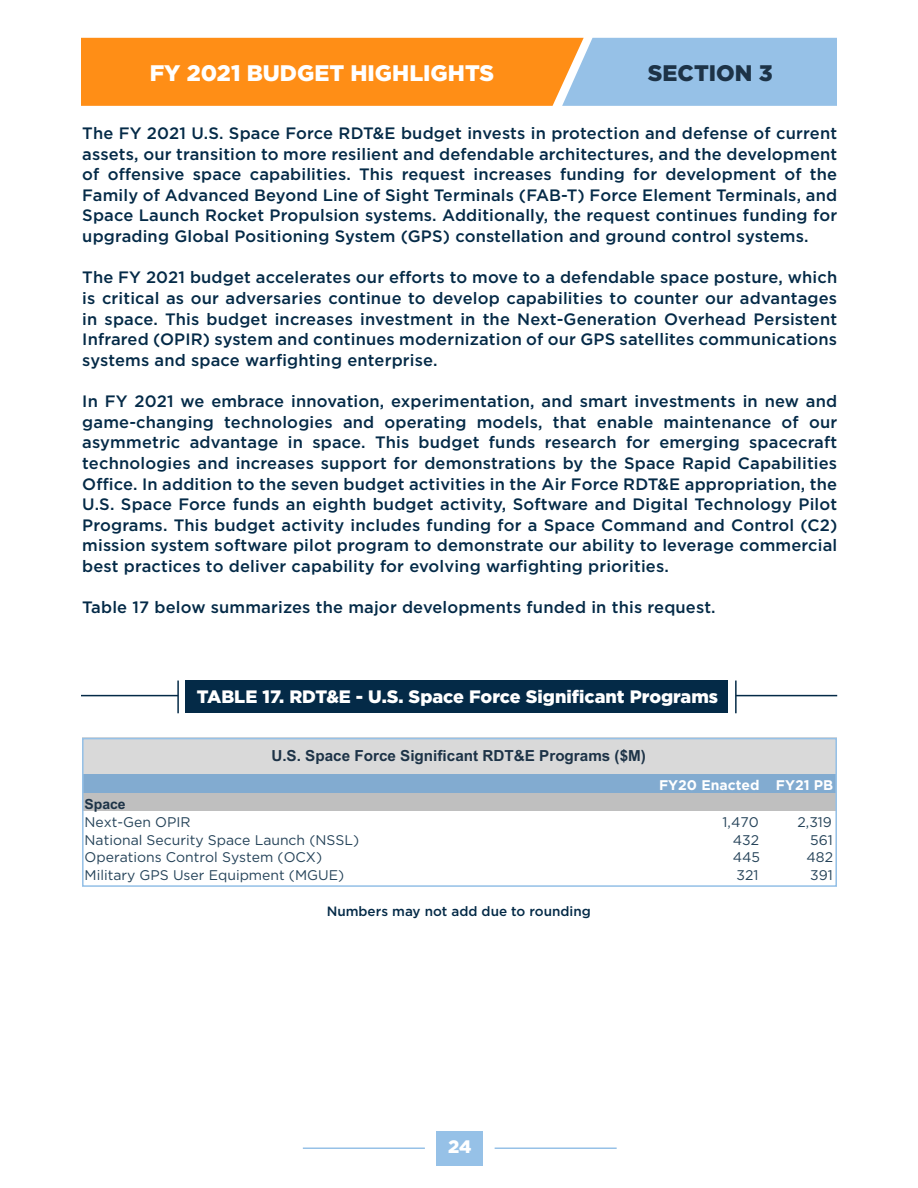
<style>
.page{position:relative;width:918px;height:1188px;background:#fff}
.page>*{position:absolute;margin:0;border:0;box-sizing:border-box;transform-origin:0 0}
.t1{font:900 22.5px "Gotham Pro";color:#fff}
.t2{font:900 22.5px "Gotham Pro";color:#1d3347}
.t3{font:900 18px "Gotham Pro";color:#fff}
.t4{font:500 16.5px/20.7px "Gotham";letter-spacing:.01em;color:#042a47;text-align:justify}
.t5{font:700 15.3px "Arial";color:#1d3347}
.t6{font:13.95px/17.9px "Gotham";color:#254359}
.t7{font:700 13.95px "Gotham";color:#fff}
.t8{font:500 13.5px "Gotham";color:#042a47}
.s1{font-family:"Arial";font-weight:700;color:#1d3347}
</style>
<div class="page">
<div style="left:437px;top:1131px;width:46px;height:35px;background:#96c1e7"></div>
<svg style="left:81px;top:38px;width:756px;height:68px;background:#dba05f"></svg>
<hr style="left:495px;top:1148px;width:122px;height:1px;background:#96c1e7">
<hr style="left:303px;top:1148px;width:122px;height:1px;background:#96c1e7">
<div style="left:186px;top:681px;width:542px;height:32px;background:#042a47"></div>
<hr style="left:735px;top:681px;width:2px;height:32px;background:#042a47">
<hr style="left:177px;top:681px;width:2px;height:32px;background:#042a47">
<hr style="left:736px;top:695px;width:101px;height:1px;background:#042a47">
<hr style="left:81px;top:695px;width:97px;height:1px;background:#042a47">
<div style="left:82px;top:738px;width:755px;height:38px;background:#d9d9d9"></div>
<div style="left:82px;top:775px;width:755px;height:20px;background:#82abd0"></div>
<div style="left:82px;top:794px;width:755px;height:19px;background:#bfbfbf"></div>
<div style="left:82px;top:812px;width:755px;height:72px;background:#fff"></div>
<div style="left:82px;top:738px;width:755px;height:149px;border:2px solid #96c1e7"></div>
<p class="t1" style="left:150px;top:60px;width:346px">FY 2021 BUDGET HIGHLIGHTS</p>
<p class="t2" style="left:648px;top:60px;width:126px">SECTION 3</p>
<p class="t4" style="left:82px;top:123px;width:756px">The FY 2021 U.S. Space Force RDT&amp;E budget invests in protection and defense of current assets, our transition to more resilient and defendable architectures, and the development of offensive space capabilities. This request increases funding for development of the Family of Advanced Beyond Line of Sight Terminals (FAB-T) Force Element Terminals, and Space Launch Rocket Propulsion systems. Additionally, the request continues funding for upgrading Global Positioning System (GPS) constellation and ground control systems.</p>
<p class="t4" style="left:82px;top:267px;width:756px">The FY 2021 budget accelerates our efforts to move to a defendable space posture, which is critical as our adversaries continue to develop capabilities to counter our advantages in space. This budget increases investment in the Next-Generation Overhead Persistent Infrared (OPIR) system and continues modernization of our GPS satellites communications systems and space warfighting enterprise.</p>
<p class="t4" style="left:82px;top:391px;width:756px">In FY 2021 we embrace innovation, experimentation, and smart investments in new and game-changing technologies and operating models, that enable maintenance of our asymmetric advantage in space. This budget funds research for emerging spacecraft technologies and increases support for demonstrations by the Space Rapid Capabilities Office. In addition to the seven budget activities in the Air Force RDT&amp;E appropriation, the U.S. Space Force funds an eighth budget activity, Software and Digital Technology Pilot Programs. This budget activity includes funding for a Space Command and Control (C2) mission system software pilot program to demonstrate our ability to leverage commercial best practices to deliver capability for evolving warfighting priorities.</p>
<p class="t4" style="left:82px;top:597px;width:635px">Table 17 below summarizes the major developments funded in this request.</p>
<p class="t3" style="left:197px;top:686px;width:523px">TABLE 17. RDT&amp;E - U.S. Space Force Significant Programs</p>
<p class="t6" style="left:85px;top:795px;width:108px"><span class="s1">Space<br></span>Next-Gen OPIR</p>
<p class="t5" style="left:271px;top:745px;width:376px">U.S. Space Force Significant RDT&amp;E Programs ($M)</p>
<p class="t7" style="left:659px;top:776px;width:176px">FY20 Enacted FY21 PB</p>
<p class="t6" style="left:723px;top:813px;width:38px">1,470</p>
<p class="t6" style="left:798px;top:813px;width:36px">2,319</p>
<p class="t6" style="left:85px;top:830px;width:276px">National Security Space Launch (NSSL)</p>
<p class="t6" style="left:733px;top:830px;width:28px">432</p>
<p class="t6" style="left:810px;top:830px;width:24px">561</p>
<p class="t6" style="left:85px;top:848px;width:239px">Operations Control System (OCX)</p>
<p class="t6" style="left:733px;top:848px;width:29px">445</p>
<p class="t6" style="left:806px;top:848px;width:28px">482</p>
<p class="t6" style="left:85px;top:866px;width:261px">Military GPS User Equipment (MGUE)</p>
<p class="t6" style="left:737px;top:866px;width:23px">321</p>
<p class="t6" style="left:810px;top:866px;width:24px">391</p>
<p class="t8" style="left:327px;top:902px;width:266px">Numbers may not add due to rounding</p>
<p class="t3" style="left:448px;top:1136px;width:25px">24</p>
</div>
